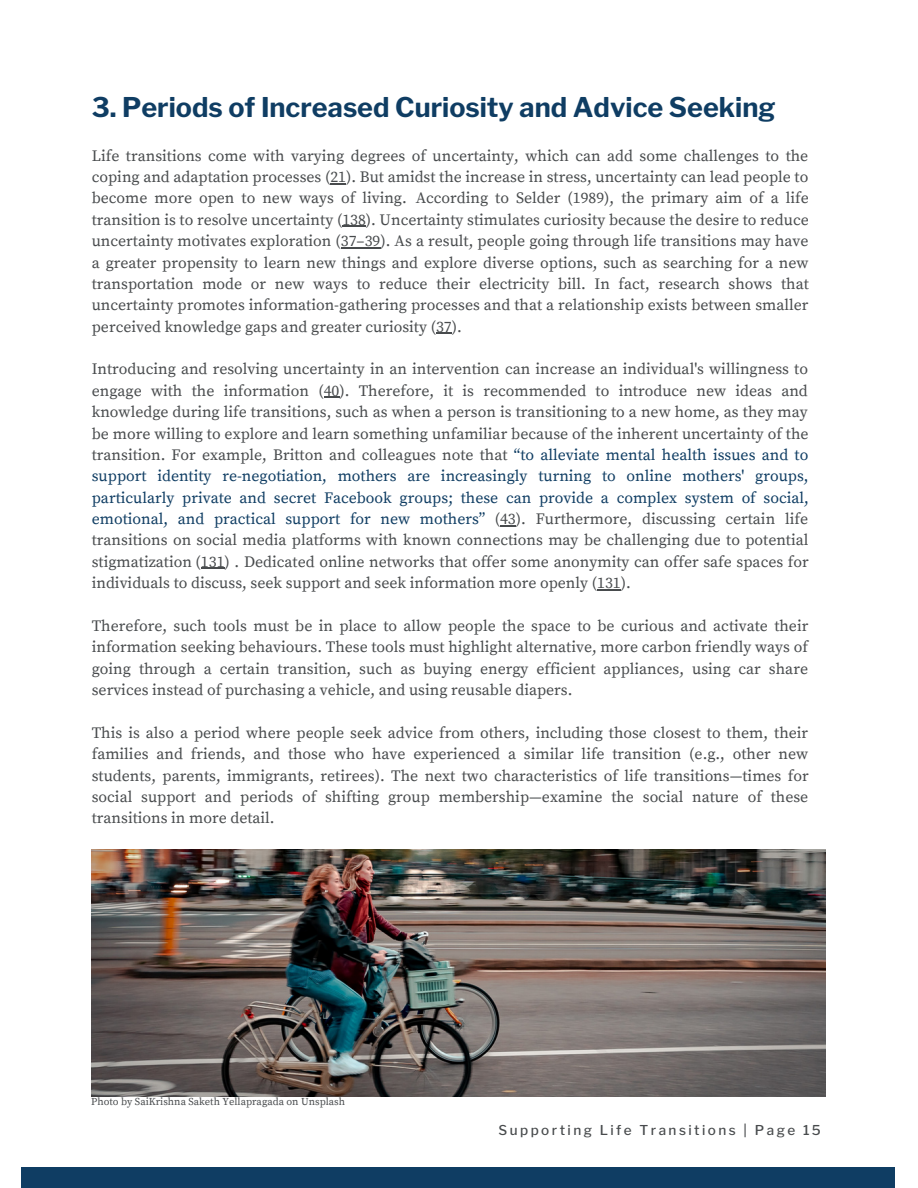
<style>
.page{position:relative;width:918px;height:1188px;background:#fff}
.page>*{position:absolute;margin:0;border:0;box-sizing:border-box;transform-origin:0 0}
.t1{font:700 27px "Libre Franklin";color:#0f3d63}
.t2{font:15.75px/21.3px "Source Serif Pro";color:#484b4d;text-align:justify}
.t3{font:500 13.5px "Libre Franklin";letter-spacing:.18em;color:#484b4d}
.t4{font:10.5px "Source Serif Pro";color:#484b4d}
.s1{color:#0f3d63}
</style>
<div class="page">
<div style="left:21px;top:1167px;width:874px;height:21px;background:#0f3d63"></div>
<img style="left:91px;top:849px;width:735px;height:248px">
<svg style="left:330px;top:183px;width:16px;height:1px"></svg>
<svg style="left:342px;top:226px;width:24px;height:1px"></svg>
<hr style="left:341px;top:247px;width:39px;height:1px;background:#484b4d">
<svg style="left:436px;top:333px;width:16px;height:1px"></svg>
<svg style="left:324px;top:397px;width:15px;height:1px"></svg>
<svg style="left:500px;top:525px;width:16px;height:1px"></svg>
<svg style="left:201px;top:568px;width:24px;height:1px"></svg>
<svg style="left:597px;top:589px;width:24px;height:1px"></svg>
<h1 class="t1" style="left:92px;top:91px;width:685px">3. Periods of Increased Curiosity and Advice Seeking</h1>
<p class="t2" style="left:92px;top:145px;width:719px">Life transitions come with varying degrees of uncertainty, which can add some challenges to the coping and adaptation processes (21). But amidst the increase in stress, uncertainty can lead people to become more open to new ways of living. According to Selder (1989), the primary aim of a life transition is to resolve uncertainty (138). Uncertainty stimulates curiosity because the desire to reduce uncertainty motivates exploration (37–39). As a result, people going through life transitions may have a greater propensity to learn new things and explore diverse options, such as searching for a new transportation mode or new ways to reduce their electricity bill. In fact, research shows that uncertainty promotes information-gathering processes and that a relationship exists between smaller perceived knowledge gaps and greater curiosity (37).</p>
<p class="t2" style="left:92px;top:359px;width:719px">Introducing and resolving uncertainty in an intervention can increase an individual's willingness to engage with the information (40). Therefore, it is recommended to introduce new ideas and knowledge during life transitions, such as when a person is transitioning to a new home, as they may be more willing to explore and learn something unfamiliar because of the inherent uncertainty of the transition. For example, Britton and colleagues note that <span class="s1">“to alleviate mental health issues and to support identity re-negotiation, mothers are increasingly turning to online mothers' groups, particularly private and secret Facebook groups; these can provide a complex system of social, emotional, and practical support for new mothers”</span> (43). Furthermore, discussing certain life transitions on social media platforms with known connections may be challenging due to potential stigmatization (131) . Dedicated online networks that offer some anonymity can offer safe spaces for individuals to discuss, seek support and seek information more openly (131).</p>
<p class="t2" style="left:92px;top:616px;width:718px">Therefore, such tools must be in place to allow people the space to be curious and activate their information seeking behaviours. These tools must highlight alternative, more carbon friendly ways of going through a certain transition, such as buying energy efficient appliances, using car share services instead of purchasing a vehicle, and using reusable diapers.</p>
<p class="t2" style="left:92px;top:723px;width:718px">This is also a period where people seek advice from others, including those closest to them, their families and friends, and those who have experienced a similar life transition (e.g., other new students, parents, immigrants, retirees). The next two characteristics of life transitions—times for social support and periods of shifting group membership—examine the social nature of these transitions in more detail.</p>
<p class="t4" style="left:91px;top:1096px;width:255px">Photo by SaiKrishna Saketh Yellapragada on Unsplash</p>
<p class="t3" style="left:499px;top:1122px;width:324px">Supporting Life Transitions | Page 15</p>
</div>
